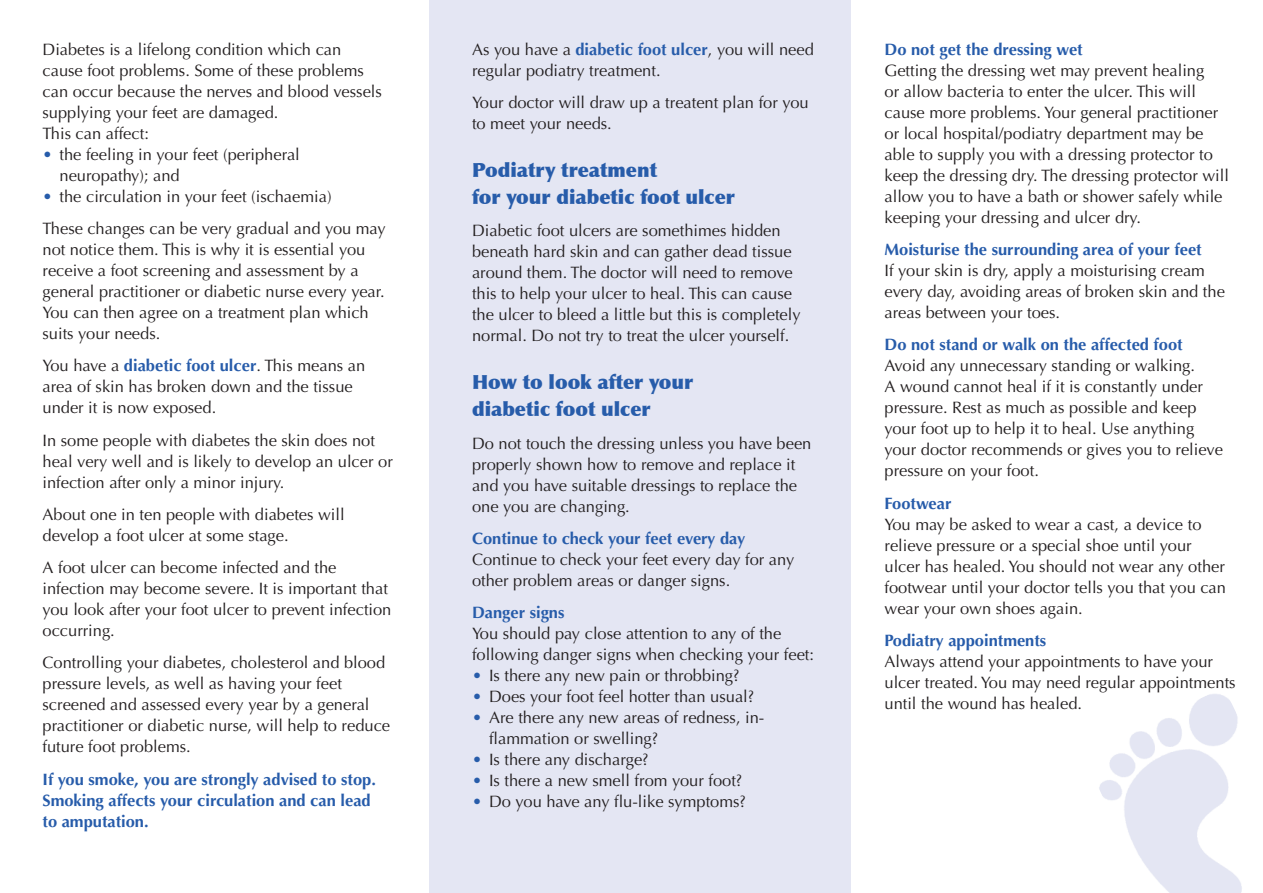
<style>
.page{position:relative;width:1263px;height:893px;background:#fff}
.page>*{position:absolute;margin:0;border:0;box-sizing:border-box;transform-origin:0 0}
.t1{font:900 19.5px/27px "Optima";color:#275caa}
.t2{font:16.5px/21px "Optima";color:#231f20}
.t3{font:700 16.5px/21px "Optima";color:#275caa}
.s1{color:#275caa}
.s2{font-weight:700;color:#275caa}
</style>
<div class="page">
<div style="left:429px;top:0;width:421px;height:893px;background:#e4e6f3"></div>
<img style="left:1099px;top:694px;width:143px;height:199px">
<p class="t2" style="left:43px;top:40px;width:341px">Diabetes is a lifelong condition which can cause foot problems. Some of these problems can occur because the nerves and blood vessels supplying your feet are damaged.<br>This can affect:</p>
<p class="t2" style="left:60px;top:145px;width:242px;text-indent:-17px"><span class="s1">•</span> the feeling in your feet (peripheral neuropathy); and</p>
<p class="t2" style="left:43px;top:182px;width:345px;line-height:32.2px"><span class="s1">•</span> the circulation in your feet (ischaemia)<br>These changes can be very gradual and you may</p>
<p class="t2" style="left:43px;top:241px;width:344px">not notice them. This is why it is essential you receive a foot screening and assessment by a general practitioner or diabetic nurse every year.<br>You can then agree on a treatment plan which suits your needs.</p>
<p class="t2" style="left:43px;top:357px;width:324px">You have a <span class="s2">diabetic foot ulcer</span>. This means an area of skin has broken down and the tissue under it is now exposed.</p>
<p class="t2" style="left:43px;top:431px;width:352px">In some people with diabetes the skin does not heal very well and is likely to develop an ulcer or infection after only a minor injury.</p>
<p class="t2" style="left:43px;top:505px;width:304px">About one in ten people with diabetes will develop a foot ulcer at some stage.</p>
<p class="t2" style="left:43px;top:559px;width:350px">A foot ulcer can become infected and the infection may become severe. It is important that you look after your foot ulcer to prevent infection occurring.</p>
<p class="t2" style="left:43px;top:654px;width:349px">Controlling your diabetes, cholesterol and blood pressure levels, as well as having your feet screened and assessed every year by a general practitioner or diabetic nurse, will help to reduce future foot problems.</p>
<p class="t3" style="left:43px;top:770px;width:335px">If you smoke, you are strongly advised to stop.<br>Smoking affects your circulation and can lead to amputation.</p>
<p class="t2" style="left:472px;top:40px;width:343px">As you have a <span class="s2">diabetic foot ulcer</span>, you will need regular podiatry treatment.</p>
<p class="t2" style="left:472px;top:94px;width:338px">Your doctor will draw up a treatent plan for you to meet your needs.</p>
<p class="t1" style="left:472px;top:157px;width:264px">Podiatry treatment<br>for your diabetic foot ulcer</p>
<p class="t2" style="left:472px;top:222px;width:330px">Diabetic foot ulcers are somethimes hidden beneath hard skin and can gather dead tissue around them. The doctor will need to remove this to help your ulcer to heal. This can cause the ulcer to bleed a little but this is completely normal. Do not try to treat the ulcer yourself.</p>
<p class="t1" style="left:472px;top:369px;width:223px">How to look after your diabetic foot ulcer</p>
<p class="t2" style="left:472px;top:434px;width:341px">Do not touch the dressing unless you have been properly shown how to remove and replace it and you have suitable dressings to replace the one you are changing.</p>
<p class="t3" style="left:472px;top:529px;width:275px">Continue to check your feet every day</p>
<p class="t2" style="left:472px;top:550px;width:324px">Continue to check your feet every day for any other problem areas or danger signs.</p>
<p class="t3" style="left:472px;top:604px;width:94px">Danger signs</p>
<p class="t2" style="left:472px;top:625px;width:344px">You should pay close attention to any of the following danger signs when checking your feet:</p>
<p class="t2" style="left:472px;top:667px;width:269px"><span class="s1">•</span> Is there any new pain or throbbing?</p>
<p class="t2" style="left:472px;top:688px;width:284px"><span class="s1">•</span> Does your foot feel hotter than usual?</p>
<p class="t2" style="left:489px;top:709px;width:277px;text-indent:-17px"><span class="s1">•</span> Are there any new areas of redness, in&shy;flammation or swelling?</p>
<p class="t2" style="left:472px;top:751px;width:178px"><span class="s1">•</span> Is there any discharge?</p>
<p class="t2" style="left:472px;top:772px;width:272px"><span class="s1">•</span> Is there a new smell from your foot?</p>
<p class="t2" style="left:472px;top:793px;width:275px"><span class="s1">•</span> Do you have any flu-like symptoms?</p>
<p class="t3" style="left:884px;top:40px;width:200px">Do not get the dressing wet</p>
<p class="t2" style="left:884px;top:61px;width:346px">Getting the dressing wet may prevent healing<br>or allow bacteria to enter the ulcer. This will cause more problems. Your general practitioner or local hospital/podiatry department may be able to supply you with a dressing protector to keep the dressing dry. The dressing protector will allow you to have a bath or shower safely while keeping your dressing and ulcer dry.</p>
<p class="t3" style="left:884px;top:241px;width:319px">Moisturise the surrounding area of your feet</p>
<p class="t2" style="left:884px;top:262px;width:342px">If your skin is dry, apply a moisturising cream every day, avoiding areas of broken skin and the areas between your toes.</p>
<p class="t3" style="left:884px;top:336px;width:300px">Do not stand or walk on the affected foot</p>
<p class="t2" style="left:884px;top:357px;width:340px">Avoid any unnecessary standing or walking.<br>A wound cannot heal if it is constantly under pressure. Rest as much as possible and keep your foot up to help it to heal. Use anything your doctor recommends or gives you to relieve pressure on your foot.</p>
<p class="t3" style="left:884px;top:494px;width:68px">Footwear</p>
<p class="t2" style="left:884px;top:515px;width:343px">You may be asked to wear a cast, a device to relieve pressure or a special shoe until your ulcer has healed. You should not wear any other footwear until your doctor tells you that you can wear your own shoes again.</p>
<p class="t3" style="left:884px;top:631px;width:163px">Podiatry appointments</p>
<p class="t2" style="left:884px;top:652px;width:353px">Always attend your appointments to have your ulcer treated. You may need regular appointments until the wound has healed.</p>
</div>
